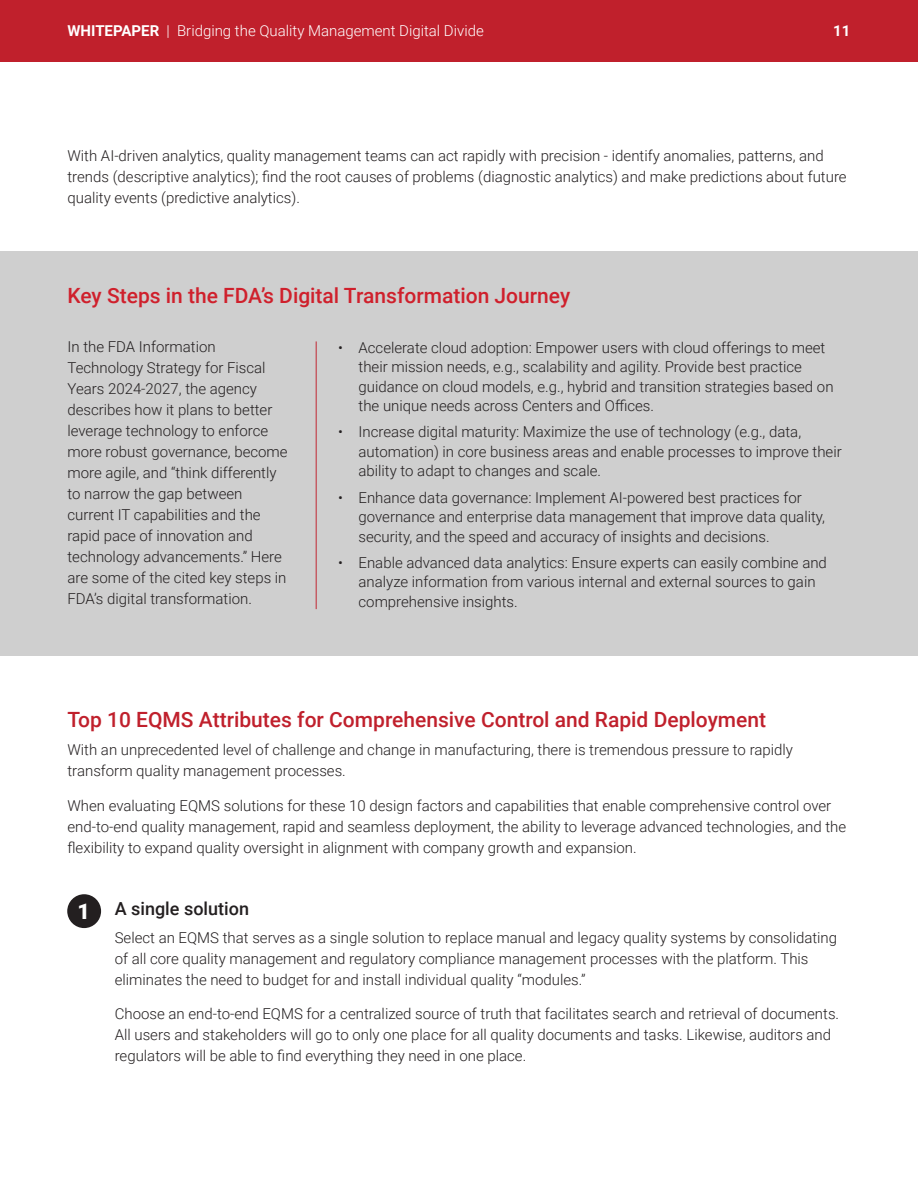
<style>
.page{position:relative;width:918px;height:1188px;background:#fff}
.page>*{position:absolute;margin:0;border:0;box-sizing:border-box;transform-origin:0 0}
.t1{font:900 21.45px "Roboto";color:#fff}
.t2{font:500 21px "Roboto";color:#c0202c}
.t3{font:500 21px "Roboto";color:#cf202c}
.t4{font:500 18px "Roboto";color:#231f20}
.body_copy{font:300 15px/21px "Roboto";color:#231f20}
.t5{font:300 15px "Roboto";color:#fff}
.t6{font:700 15px "Roboto";color:#fff}
.s1{font-weight:700}
</style>
<div class="page">
<div style="left:0;top:0;width:918px;height:62px;background:#c0202c"></div>
<div style="left:0;top:251px;width:918px;height:405px;background:#cfcfcf"></div>
<div style="left:67px;top:894px;width:34px;height:34px;background:#231f20;border-radius:50%"></div>
<hr style="left:316px;top:341px;width:1px;height:268px;background:#c0202c">
<p class="t5" style="left:68px;top:20px;width:418px"><span class="s1">WHITEPAPER</span> | Bridging the Quality Management Digital Divide</p>
<p class="t6" style="left:833px;top:20px;width:19px">11</p>
<p class="body_copy" style="left:68px;top:145px;width:781px">With AI-driven analytics, quality management teams can act rapidly with precision - identify anomalies, patterns, and trends (descriptive analytics); find the root causes of problems (diagnostic analytics) and make predictions about future quality events (predictive analytics).</p>
<h2 class="t3" style="left:68px;top:281px;width:504px">Key Steps in the FDA’s Digital Transformation Journey</h2>
<p class="body_copy" style="left:68px;top:336px;width:222px">In the FDA Information<br>Technology Strategy for Fiscal<br>Years 2024-2027, the agency describes how it plans to better leverage technology to enforce more robust governance, become more agile, and “think differently to narrow the gap between current IT capabilities and the rapid pace of innovation and technology advancements.” Here are some of the cited key steps in<br>FDA’s digital transformation.</p>
<p class="body_copy" style="left:359px;top:337px;width:477px;line-height:19.5px;text-indent:-20px">• Accelerate cloud adoption: Empower users with cloud offerings to meet their mission needs, e.g., scalability and agility. Provide best practice guidance on cloud models, e.g., hybrid and transition strategies based on the unique needs across Centers and Offices.</p>
<p class="body_copy" style="left:359px;top:422px;width:485px;line-height:19.5px;text-indent:-20px">• Increase digital maturity: Maximize the use of technology (e.g., data, automation) in core business areas and enable processes to improve their ability to adapt to changes and scale.</p>
<p class="body_copy" style="left:359px;top:487px;width:468px;line-height:19.5px;text-indent:-20px">• Enhance data governance: Implement AI-powered best practices for governance and enterprise data management that improve data quality, security, and the speed and accuracy of insights and decisions.</p>
<p class="body_copy" style="left:359px;top:552px;width:470px;line-height:19.5px;text-indent:-20px">• Enable advanced data analytics: Ensure experts can easily combine and analyze information from various internal and external sources to gain comprehensive insights.</p>
<h2 class="t2" style="left:68px;top:705px;width:700px">Top 10 EQMS Attributes for Comprehensive Control and Rapid Deployment</h2>
<p class="body_copy" style="left:68px;top:739px;width:727px">With an unprecedented level of challenge and change in manufacturing, there is tremendous pressure to rapidly transform quality management processes.</p>
<p class="body_copy" style="left:68px;top:794px;width:780px">When evaluating EQMS solutions for these 10 design factors and capabilities that enable comprehensive control over end-to-end quality management, rapid and seamless deployment, the ability to leverage advanced technologies, and the flexibility to expand quality oversight in alignment with company growth and expansion.</p>
<p class="t1" style="left:78px;top:897px;width:14px">1</p>
<h3 class="t4" style="left:115px;top:896px;width:136px">A single solution</h3>
<p class="body_copy" style="left:115px;top:926px;width:724px">Select an EQMS that serves as a single solution to replace manual and legacy quality systems by consolidating of all core quality management and regulatory compliance management processes with the platform. This eliminates the need to budget for and install individual quality “modules.”</p>
<p class="body_copy" style="left:115px;top:1003px;width:726px">Choose an end-to-end EQMS for a centralized source of truth that facilitates search and retrieval of documents.<br>All users and stakeholders will go to only one place for all quality documents and tasks. Likewise, auditors and regulators will be able to find everything they need in one place.</p>
</div>
